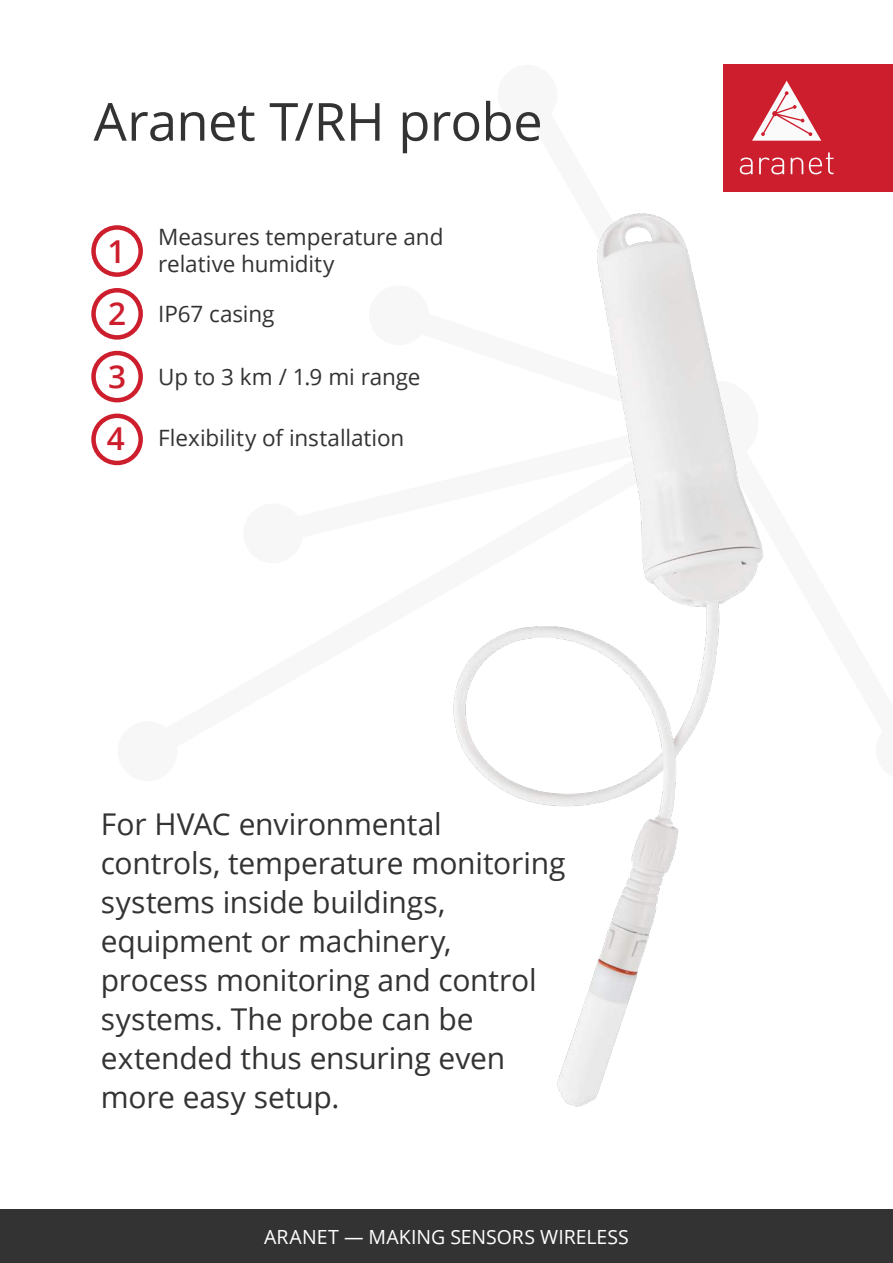
<style>
.page{position:relative;width:893px;height:1263px;background:#fff}
.page>*{position:absolute;margin:0;border:0;box-sizing:border-box;transform-origin:0 0}
.t1{font:52.5px "Open Sans";letter-spacing:-.01em;color:#333}
.t2{font:600 31.65px/62.4px "Open Sans";color:#cd1e2d;text-align:justify}
.t3{font:30px/39px "Open Sans";letter-spacing:-.005em;color:#333}
.t4{font:22.5px/27px "Open Sans";letter-spacing:-.005em;color:#333}
.t5{font:19.5px "Open Sans";letter-spacing:.005em;color:#fff}
</style>
<div class="page">
<div style="left:0;top:1210px;width:893px;height:53px;background:#333"></div>
<div style="left:91px;top:225px;width:52px;height:52px;border:5px solid #cd1e2d;border-radius:50%"></div>
<div style="left:91px;top:288px;width:52px;height:52px;border:5px solid #cd1e2d;border-radius:50%"></div>
<div style="left:91px;top:351px;width:52px;height:51px;border:5px solid #cd1e2d;border-radius:50%"></div>
<div style="left:91px;top:414px;width:52px;height:51px;border:5px solid #cd1e2d;border-radius:50%"></div>
<div style="left:723px;top:64px;width:170px;height:127px;background:#cd1e2d"></div>
<svg style="left:765px;top:81px;width:43px;height:36px"></svg>
<img style="left:287px;top:117px;width:606px;height:1093px">
<h1 class="t1" style="left:94px;top:100px;width:451px">Aranet T/RH probe</h1>
<p class="t2" style="left:107px;top:221px;width:21px">1<br>2<br>3<br>4</p>
<p class="t4" style="left:158px;top:226px;width:287px">Measures temperature and relative humidity</p>
<p class="t4" style="left:158px;top:302px;width:118px">IP67 casing</p>
<p class="t4" style="left:158px;top:365px;width:264px">Up to 3 km / 1.9 mi range</p>
<p class="t4" style="left:158px;top:427px;width:248px">Flexibility of installation</p>
<p class="t3" style="left:101px;top:808px;width:466px">For HVAC environmental controls, temperature monitoring systems inside buildings, equipment or machinery, process monitoring and control systems. The probe can be extended thus ensuring even more easy setup.</p>
<p class="t5" style="left:264px;top:1229px;width:366px">ARANET ó MAKING SENSORS WIRELESS</p>
</div>
